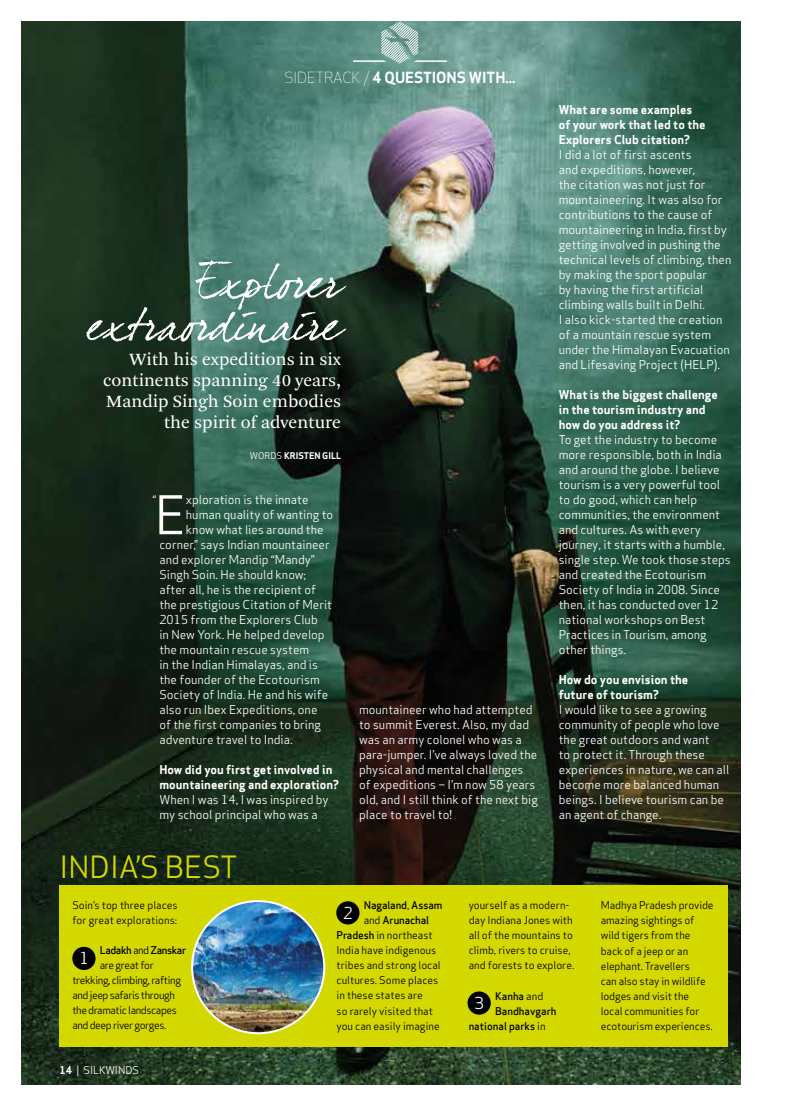
<style>
.page{position:relative;width:800px;height:1106px;background:#fff}
.page>*{position:absolute;margin:0;border:0;box-sizing:border-box;transform-origin:0 0}
.t1{font:52.05px "Apex Sans Book T";color:#fff}
.t2{font:30px "Apex Sans Book T";color:#d3d800}
.t3{font:18px/21px "Arnhem Pro Blond";color:#fff;text-align:right}
.t4{font:16.05px "Apex Sans Book T";color:#fff}
.t5{font:15px "Apex Sans Bold T";color:#fff}
.t6{font:12px/15px "Apex Sans Book T";color:#fff}
.t7{font:12px/15px "Apex Sans Bold T";color:#fff}
.t8{font:10.5px/15px "Apex Sans Book T";letter-spacing:-.01em;color:#000}
.t9{font:10.5px/15px "Apex Sans Book T";letter-spacing:-.04em;color:#000}
.t10{font:10.5px/15px "Apex Sans Medium T";letter-spacing:-.01em;color:#000}
.t11{font:10.5px "Apex Sans Medium T";letter-spacing:-.04em;color:#000}
.t12{font:10.5px "Apex Sans Book ST";color:#fff}
.t13{font:9px "Apex Sans Bold T";color:#fff}
.s1{font-family:"Apex Sans Light T"}
.s2{font-family:"Apex Sans Book T"}
.s3{font-family:"Apex Sans Bold T"}
.s4{font-family:"Apex Sans Medium T"}
</style>
<div class="page">
<img style="left:21px;top:21px;width:719px;height:1063px">
<svg style="left:87px;top:259px;width:259px;height:84px;background:#4e6d60"></svg>
<svg style="left:353px;top:21px;width:94px;height:43px;background:#7ba69c"></svg>
<div style="left:60px;top:885px;width:667px;height:161px;background:#d3d800"></div>
<div style="left:72px;top:946px;width:23px;height:24px;background:#000;border-radius:50%"></div>
<div style="left:336px;top:901px;width:23px;height:23px;background:#000;border-radius:50%"></div>
<div style="left:467px;top:991px;width:23px;height:23px;background:#000;border-radius:50%"></div>
<img style="left:192px;top:901px;width:132px;height:132px;border-radius:66px">
<p class="t5" style="left:284px;top:68px;width:232px"><span class="s1">SIDETRACK /</span> 4 QUESTIONS WITH...</p>
<h3 class="t3" style="left:103px;top:348px;width:239px">With his expeditions in six continents spanning 40 years,<br>Mandip Singh Soin embodies the spirit of adventure</h3>
<p class="t13" style="left:250px;top:450px;width:93px"><span class="s2">WORDS</span> KRISTEN GILL</p>
<h1 class="t1" style="left:155px;top:481px;width:33px">E</h1>
<p class="t6" style="left:186px;top:492px;width:124px">xploration is the innate</p>
<p class="t6" style="left:153px;top:492px;width:5px">“</p>
<p class="t6" style="left:186px;top:507px;width:149px">human quality of wanting to</p>
<p class="t6" style="left:186px;top:522px;width:139px">know what lies around the</p>
<p class="t6" style="left:159px;top:537px;width:172px">corner,” says Indian mountaineer</p>
<p class="t6" style="left:159px;top:552px;width:157px">and explorer Mandip “Mandy”</p>
<p class="t6" style="left:159px;top:567px;width:148px">Singh Soin. He should know;</p>
<p class="t6" style="left:159px;top:582px;width:158px">after all, he is the recipient of</p>
<p class="t6" style="left:159px;top:597px;width:174px">the prestigious Citation of Merit</p>
<p class="t6" style="left:159px;top:612px;width:160px">2015 from the Explorers Club</p>
<p class="t6" style="left:159px;top:627px;width:167px">in New York. He helped develop</p>
<p class="t6" style="left:159px;top:642px;width:151px">the mountain rescue system</p>
<p class="t6" style="left:159px;top:657px;width:160px">in the Indian Himalayas, and is</p>
<p class="t6" style="left:159px;top:672px;width:162px">the founder of the Ecotourism</p>
<p class="t6" style="left:159px;top:687px;width:170px">Society of India. He and his wife</p>
<p class="t6" style="left:159px;top:702px;width:159px">also run Ibex Expeditions, one</p>
<p class="t6" style="left:159px;top:717px;width:163px">of the first companies to bring</p>
<p class="t6" style="left:159px;top:732px;width:135px">adventure travel to India.</p>
<p class="t7" style="left:159px;top:762px;width:181px">How did you first get involved in mountaineering and exploration?</p>
<p class="t6" style="left:159px;top:792px;width:171px">When I was 14, I was inspired by my school principal who was a</p>
<p class="t6" style="left:359px;top:702px;width:180px">mountaineer who had attempted to summit Everest. Also, my dad was an army colonel who was a para-jumper. I’ve always loved the physical and mental challenges<br>of expeditions – I’m now 58 years old, and I still think of the next big place to travel to!</p>
<p class="t7" style="left:558px;top:102px;width:148px">What are some examples of your work that led to the<br>Explorers Club citation?</p>
<p class="t6" style="left:558px;top:147px;width:174px">I did a lot of first ascents<br>and expeditions, however,<br>the citation was not just for mountaineering. It was also for contributions to the cause of mountaineering in India, first by getting involved in pushing the technical levels of climbing, then by making the sport popular<br>by having the first artificial climbing walls built in Delhi.<br>I also kick-started the creation of a mountain rescue system under the Himalayan Evacuation and Lifesaving Project (HELP).</p>
<p class="t7" style="left:558px;top:387px;width:161px">What is the biggest challenge in the tourism industry and how do you address it?</p>
<p class="t6" style="left:558px;top:432px;width:173px">To get the industry to become more responsible, both in India and around the globe. I believe tourism is a very powerful tool to do good, which can help communities, the environment and cultures. As with every journey, it starts with a humble, single step. We took those steps and created the Ecotourism<br>Society of India in 2008. Since then, it has conducted over 12 national workshops on Best<br>Practices in Tourism, among other things.</p>
<p class="t7" style="left:558px;top:672px;width:131px">How do you envision the future of tourism?</p>
<p class="t6" style="left:558px;top:702px;width:172px">I would like to see a growing community of people who love the great outdoors and want<br>to protect it. Through these experiences in nature, we can all become more balanced human beings. I believe tourism can be an agent of change.</p>
<h2 class="t2" style="left:60px;top:847px;width:180px">INDIA’S BEST</h2>
<p class="t8" style="left:72px;top:898px;width:107px">Soin’s top three places for great explorations:</p>
<p class="t11" style="left:100px;top:943px;width:88px">Ladakh <span class="s2">and</span> Zanskar</p>
<p class="t9" style="left:72px;top:958px;width:110px;text-indent:27px">are great for trekking, climbing, rafting and jeep safaris through the dramatic landscapes and deep river gorges.</p>
<h3 class="t4" style="left:79px;top:948px;width:11px">1</h3>
<p class="t12" style="left:60px;top:1063px;width:81px"><span class="s3">14</span> | SILKWINDS</p>
<p class="t10" style="left:363px;top:898px;width:80px">Nagaland<span class="s2">,</span> Assam <span class="s2">and</span> Arunachal</p>
<p class="t8" style="left:336px;top:928px;width:106px"><span class="s4">Pradesh</span> in northeast<br>India have indigenous tribes and strong local cultures. Some places in these states are<br>so rarely visited that you can easily imagine</p>
<h3 class="t4" style="left:343px;top:902px;width:11px">2</h3>
<p class="t8" style="left:468px;top:898px;width:107px">yourself as a modern&shy;day Indiana Jones with all of the mountains to climb, rivers to cruise, and forests to explore.</p>
<p class="t10" style="left:495px;top:988px;width:50px">Kanha <span class="s2">and</span></p>
<p class="t10" style="left:495px;top:1003px;width:63px">Bandhavgarh</p>
<p class="t10" style="left:468px;top:1018px;width:78px">national parks <span class="s2">in</span></p>
<h3 class="t4" style="left:474px;top:992px;width:11px">3</h3>
<p class="t8" style="left:600px;top:898px;width:114px">Madhya Pradesh provide amazing sightings of wild tigers from the back of a jeep or an elephant. Travellers<br>can also stay in wildlife lodges and visit the local communities for ecotourism experiences.</p>
</div>
